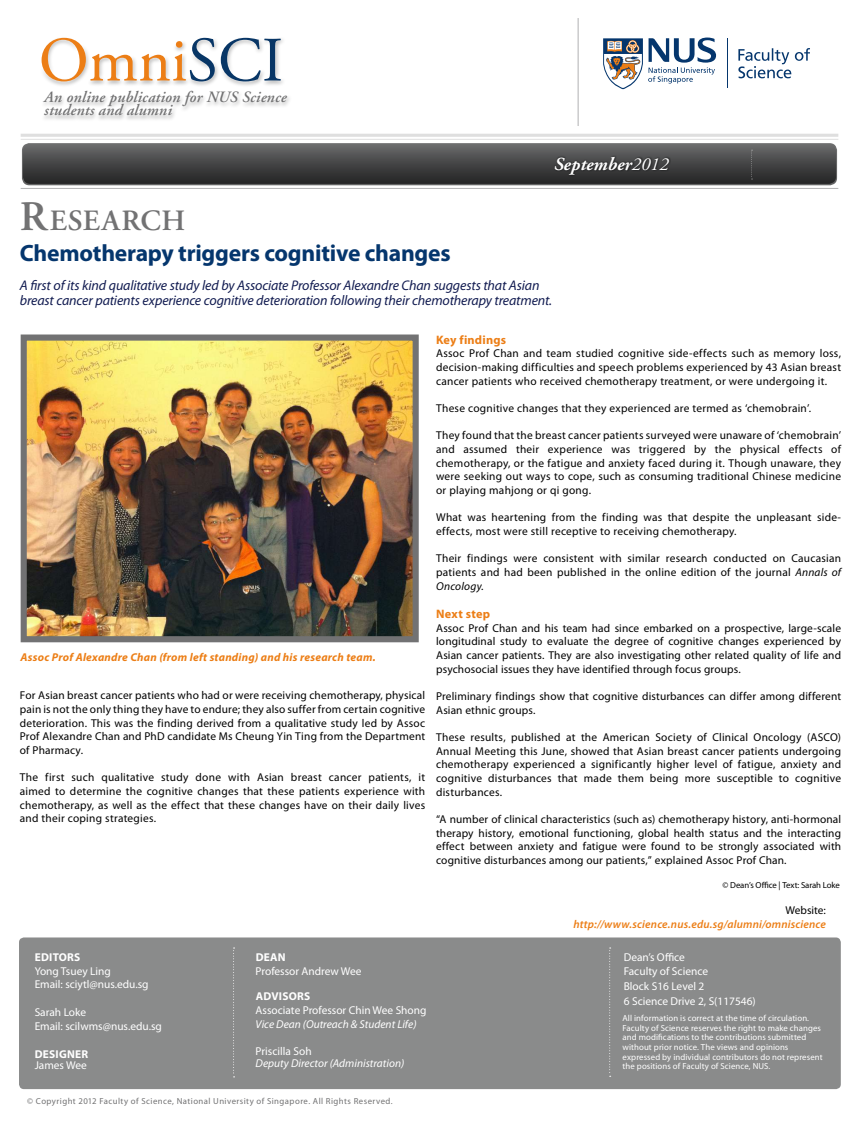
<style>
.page{position:relative;width:861px;height:1131px;background:#fff}
.page>*{position:absolute;margin:0;border:0;box-sizing:border-box;transform-origin:0 0}
.t1{font:63px "Adobe Garamond Pro";color:#ec7e16}
.t2{font:600 29.4px "Adobe Garamond";letter-spacing:.04em;color:#727273}
.t3{font:700 23.62px "Myriad Pro";letter-spacing:-.01em;color:#05366d}
.t4{font:italic 700 18.38px "Adobe Garamond Pro";color:#fff}
.t5{font:italic 600 15.75px/13.1px "Adobe Garamond";letter-spacing:.01em;color:#727273}
.t6{font:italic 14px/14.9px "Myriad Pro";letter-spacing:-.01em;color:#121c51}
.t7{font:700 12.25px "Myriad Pro";letter-spacing:.02em;color:#ec7e16}
.t8{font:11.38px/13.7px "Myriad Pro";letter-spacing:.02em;color:#000;text-align:justify}
.t9{font:11.38px/14.7px "Myriad Pro";color:#fff}
.t10{font:italic 11.38px "Myriad Pro";color:#fff}
.t11{font:italic 700 11.38px "Myriad Pro";letter-spacing:.02em;color:#ec7e16}
.t12{font:italic 600 11.38px "Myriad Pro";letter-spacing:.015em;color:#ec7e16}
.t13{font:700 11.38px "Myriad Pro";letter-spacing:.02em;color:#fff}
.t14{font:11.38px "Myriad Pro";color:#000}
.t15{font:8.75px/9.6px "Myriad Pro";letter-spacing:.01em;color:#fff}
.t16{font:8.75px "Myriad Pro";letter-spacing:.05em;color:#727273}
.t17{font:8.75px "Myriad Pro";letter-spacing:-.01em;color:#000}
.s1{color:#083666}
.s2{font-weight:400}
.s3{font-size:42px}
.s4{font-style:italic}
</style>
<div class="page">
<svg style="left:22px;top:143px;width:815px;height:42px;background:#717272"></svg>
<div style="left:23px;top:144px;width:813px;height:40px;background:linear-gradient(to bottom,#696a6b,#242425);border-radius:7px"></div>
<div style="left:553px;top:155px;width:118px;height:22px;background:#000;opacity:.75"></div>
<hr style="left:578px;top:18px;width:1px;height:108px;background:#b1b1b2">
<hr style="left:21px;top:139px;width:817px;height:1px;background:#dfdfdf">
<hr style="left:21px;top:134px;width:817px;height:3px;background:#dfdfdf">
<hr style="left:21px;top:188px;width:817px;height:1px;background:#b1b1b2">
<div style="left:39px;top:35px;width:254px;height:87px;background:#000;opacity:.24"></div>
<svg style="left:751px;top:150px;width:2px;height:29px"></svg>
<hr style="left:727px;top:38px;width:1px;height:50px;background:#05366d">
<svg style="left:738px;top:48px;width:72px;height:30px"></svg>
<svg style="left:603px;top:37px;width:114px;height:52px"></svg>
<img style="left:28px;top:341px;width:384px;height:294px">
<div style="left:21px;top:334px;width:398px;height:308px;border:6px solid #727273"></div>
<div style="left:19px;top:937px;width:822px;height:151px;background:#8a8b8b;border-radius:5px"></div>
<svg style="left:233px;top:947px;width:2px;height:130px"></svg>
<svg style="left:609px;top:947px;width:2px;height:129px"></svg>
<h1 class="t1" style="left:39px;top:23px;width:246px">Omni<span class="s1">SCI</span></h1>
<h3 class="t5" style="left:44px;top:91px;width:244px">An online publication for NUS Science students and alumni</h3>
<h3 class="t4" style="left:554px;top:153px;width:116px">September<span class="s2">2012</span></h3>
<h2 class="t2" style="left:20px;top:204px;width:167px"><span class="s3">R</span>ESEARCH</h2>
<h3 class="t3" style="left:20px;top:237px;width:432px">Chemotherapy triggers cognitive changes</h3>
<p class="t6" style="left:20px;top:278px;width:534px">A first of its kind qualitative study led by Associate Professor Alexandre Chan suggests that Asian breast cancer patients experience cognitive deterioration following their chemotherapy treatment.</p>
<p class="t11" style="left:21px;top:649px;width:357px">Assoc Prof Alexandre Chan (from left standing) and his research team.</p>
<p class="t8" style="left:20px;top:688px;width:407px">For Asian breast cancer patients who had or were receiving chemotherapy, physical pain is not the only thing they have to endure; they also suffer from certain cognitive deterioration. This was the finding derived from a qualitative study led by Assoc Prof Alexandre Chan and PhD candidate Ms Cheung Yin Ting from the Department of Pharmacy.</p>
<p class="t8" style="left:20px;top:770px;width:407px">The first such qualitative study done with Asian breast cancer patients, it aimed to determine the cognitive changes that these patients experience with chemotherapy, as well as the effect that these changes have on their daily lives and their coping strategies.</p>
<p class="t13" style="left:35px;top:949px;width:46px">EditorS</p>
<p class="t9" style="left:35px;top:963px;width:115px;line-height:13.8px">Yong Tsuey Ling<br>Email: sciytl@nus.edu.sg</p>
<p class="t9" style="left:35px;top:1005px;width:129px;line-height:13.8px">Sarah Loke<br>Email: scilwms@nus.edu.sg</p>
<p class="t13" style="left:35px;top:1046px;width:55px">Designer</p>
<p class="t9" style="left:35px;top:1057px;width:54px">James Wee</p>
<p class="t13" style="left:256px;top:949px;width:30px">Dean</p>
<p class="t9" style="left:256px;top:963px;width:107px">Professor Andrew Wee</p>
<p class="t13" style="left:256px;top:988px;width:56px">Advisors</p>
<p class="t9" style="left:256px;top:1002px;width:172px">Associate Professor Chin Wee Shong</p>
<p class="t10" style="left:256px;top:1016px;width:162px">Vice Dean (Outreach &amp; Student Life)</p>
<p class="t9" style="left:256px;top:1044px;width:58px">Priscilla Soh</p>
<p class="t10" style="left:256px;top:1055px;width:150px">Deputy Director (Administration)</p>
<p class="t7" style="left:436px;top:331px;width:72px">Key findings</p>
<p class="t8" style="left:436px;top:347px;width:407px">Assoc Prof Chan and team studied cognitive side-effects such as memory loss, decision-making difficulties and speech problems experienced by 43 Asian breast cancer patients who received chemotherapy treatment, or were undergoing it.</p>
<p class="t8" style="left:436px;top:401px;width:377px">These cognitive changes that they experienced are termed as ‘chemobrain’.</p>
<p class="t8" style="left:436px;top:429px;width:407px">They found that the breast cancer patients surveyed were unaware of ‘chemobrain’ and assumed their experience was triggered by the physical effects of chemotherapy, or the fatigue and anxiety faced during it. Though unaware, they were seeking out ways to cope, such as consuming traditional Chinese medicine or playing mahjong or qi gong.</p>
<p class="t8" style="left:436px;top:510px;width:407px">What was heartening from the finding was that despite the unpleasant side&shy;effects, most were still receptive to receiving chemotherapy.</p>
<p class="t8" style="left:436px;top:551px;width:407px">Their findings were consistent with similar research conducted on Caucasian patients and had been published in the online edition of the journal <span class="s4">Annals of Oncology.</span></p>
<p class="t7" style="left:436px;top:605px;width:56px">Next step</p>
<p class="t8" style="left:436px;top:621px;width:407px">Assoc Prof Chan and his team had since embarked on a prospective, large-scale longitudinal study to evaluate the degree of cognitive changes experienced by Asian cancer patients. They are also investigating other related quality of life and psychosocial issues they have identified through focus groups.</p>
<p class="t8" style="left:436px;top:689px;width:407px">Preliminary findings show that cognitive disturbances can differ among different<br>Asian ethnic groups.</p>
<p class="t8" style="left:436px;top:730px;width:407px">These results, published at the American Society of Clinical Oncology (ASCO)<br>Annual Meeting this June, showed that Asian breast cancer patients undergoing chemotherapy experienced a significantly higher level of fatigue, anxiety and cognitive disturbances that made them being more susceptible to cognitive disturbances.</p>
<p class="t8" style="left:436px;top:812px;width:407px">“A number of clinical characteristics (such as) chemotherapy history, anti-hormonal therapy history, emotional functioning, global health status and the interacting effect between anxiety and fatigue were found to be strongly associated with cognitive disturbances among our patients,” explained Assoc Prof Chan.</p>
<p class="t17" style="left:723px;top:880px;width:119px">© Dean’s Office | Text: Sarah Loke</p>
<p class="t14" style="left:786px;top:903px;width:42px">Website:</p>
<p class="t12" style="left:573px;top:916px;width:254px">http://www.science.nus.edu.sg/alumni/omniscience</p>
<p class="t9" style="left:624px;top:949px;width:133px">Dean’s Office<br>Faculty of Science<br>Block S16 Level 2<br>6 Science Drive 2, S(117546)</p>
<p class="t15" style="left:623px;top:1013px;width:202px">All information is correct at the time of circulation.<br>Faculty of Science reserves the right to make changes and modifications to the contributions submitted without prior notice. The views and opinions expressed by individual contributors do not represent the positions of Faculty of Science, NUS.</p>
<p class="t16" style="left:27px;top:1095px;width:367px">© Copyright 2012 Faculty of Science, National University of Singapore. All Rights Reserved.</p>
</div>
